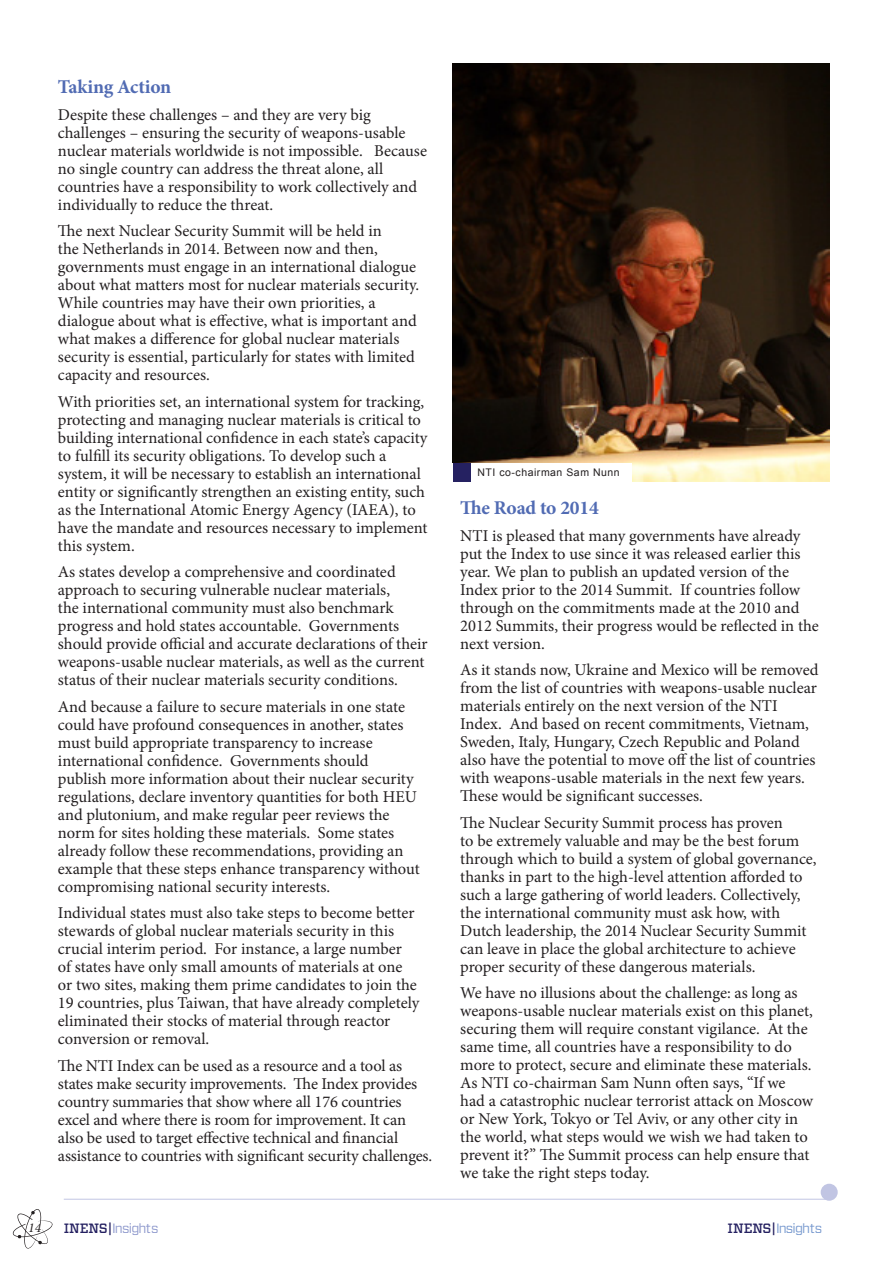
<style>
.page{position:relative;width:893px;height:1263px;background:#fff}
.page>*{position:absolute;margin:0;border:0;box-sizing:border-box;transform-origin:0 0}
.Body_Copy_Main{font:700 19.5px "Minion Pro";letter-spacing:-.01em;color:#516bb3}
.Body_Copy_Main-2{font:16.5px/18px "Minion Pro";color:#231f20}
.Body_Copy_Last{font:16.5px/18px "Minion Pro";letter-spacing:-.01em;color:#231f20}
.t1{font:13.5px "Vitesse Sans";letter-spacing:-.06em;color:#8d98cc}
.Title_Page_Title{font:13.5px "Vitesse Sans";letter-spacing:-.06em;color:#7698ce}
.t2{font:italic 13.5px "Minion Pro";color:#231f20}
.Caption_Copy{font:10.5px "Arial";letter-spacing:.05em;color:#231f20}
.s1{font-family:"Vitesse";font-weight:500;color:#252161}
</style>
<div class="page">
<svg style="left:13px;top:1209px;width:40px;height:40px"></svg>
<hr style="left:64px;top:1199px;width:765px;height:1px;background:#c1c5e3">
<img style="left:453px;top:64px;width:376px;height:417px">
<div style="left:452px;top:463px;width:179px;height:18px;background:#fff"></div>
<div style="left:453px;top:463px;width:18px;height:18px;background:#252161"></div>
<div style="left:821px;top:1184px;width:17px;height:17px;background:#c1c5e3;border-radius:50%"></div>
<p class="Body_Copy_Main" style="left:58px;top:73px;width:115px">Taking Action</p>
<p class="Body_Copy_Main-2" style="left:58px;top:105px;width:371px">Despite these challenges – and they are very big challenges – ensuring the security of weapons-usable nuclear materials worldwide is not impossible. Because no single country can address the threat alone, all countries have a responsibility to work collectively and individually to reduce the threat.</p>
<p class="Body_Copy_Main-2" style="left:58px;top:222px;width:363px">The next Nuclear Security Summit will be held in<br>the Netherlands in 2014. Between now and then, governments must engage in an international dialogue about what matters most for nuclear materials security.<br>While countries may have their own priorities, a dialogue about what is effective, what is important and what makes a difference for global nuclear materials security is essential, particularly for states with limited capacity and resources.</p>
<p class="Body_Copy_Main-2" style="left:58px;top:392px;width:371px">With priorities set, an international system for tracking, protecting and managing nuclear materials is critical to building international confidence in each state’s capacity to fulfill its security obligations. To develop such a system, it will be necessary to establish an international entity or significantly strengthen an existing entity, such as the International Atomic Energy Agency (IAEA), to have the mandate and resources necessary to implement this system.</p>
<p class="Body_Copy_Main-2" style="left:58px;top:563px;width:371px">As states develop a comprehensive and coordinated approach to securing vulnerable nuclear materials,<br>the international community must also benchmark progress and hold states accountable. Governments should provide official and accurate declarations of their weapons-usable nuclear materials, as well as the current status of their nuclear materials security conditions.</p>
<p class="Body_Copy_Main-2" style="left:58px;top:697px;width:363px">And because a failure to secure materials in one state could have profound consequences in another, states must build appropriate transparency to increase international confidence. Governments should publish more information about their nuclear security regulations, declare inventory quantities for both HEU and plutonium, and make regular peer reviews the norm for sites holding these materials. Some states already follow these recommendations, providing an example that these steps enhance transparency without compromising national security interests.</p>
<p class="Body_Copy_Main-2" style="left:58px;top:904px;width:363px">Individual states must also take steps to become better stewards of global nuclear materials security in this crucial interim period. For instance, a large number<br>of states have only small amounts of materials at one or two sites, making them prime candidates to join the 19 countries, plus Taiwan, that have already completely eliminated their stocks of material through reactor conversion or removal.</p>
<p class="Body_Copy_Last" style="left:58px;top:1056px;width:376px">The NTI Index can be used as a resource and a tool as states make security improvements. The Index provides country summaries that show where all 176 countries excel and where there is room for improvement. It can also be used to target effective technical and financial assistance to countries with significant security challenges.</p>
<p class="t2" style="left:28px;top:1218px;width:14px">14</p>
<p class="t1" style="left:64px;top:1219px;width:96px"><span class="s1">INENS|</span>Insights</p>
<p class="Caption_Copy" style="left:477px;top:466px;width:144px">NTI co-chairman Sam Nunn</p>
<p class="Body_Copy_Main" style="left:460px;top:494px;width:140px">The Road to 2014</p>
<p class="Body_Copy_Main-2" style="left:460px;top:526px;width:360px">NTI is pleased that many governments have already put the Index to use since it was released earlier this year. We plan to publish an updated version of the Index prior to the 2014 Summit. If countries follow through on the commitments made at the 2010 and 2012 Summits, their progress would be reflected in the next version.</p>
<p class="Body_Copy_Main-2" style="left:460px;top:661px;width:360px">As it stands now, Ukraine and Mexico will be removed from the list of countries with weapons-usable nuclear materials entirely on the next version of the NTI Index. And based on recent commitments, Vietnam, Sweden, Italy, Hungary, Czech Republic and Poland also have the potential to move off the list of countries with weapons-usable materials in the next few years.<br>These would be significant successes.</p>
<p class="Body_Copy_Main-2" style="left:460px;top:813px;width:358px">The Nuclear Security Summit process has proven<br>to be extremely valuable and may be the best forum through which to build a system of global governance, thanks in part to the high-level attention afforded to such a large gathering of world leaders. Collectively, the international community must ask how, with Dutch leadership, the 2014 Nuclear Security Summit can leave in place the global architecture to achieve proper security of these dangerous materials.</p>
<p class="Body_Copy_Main-2" style="left:460px;top:984px;width:354px">We have no illusions about the challenge: as long as weapons-usable nuclear materials exist on this planet, securing them will require constant vigilance. At the same time, all countries have a responsibility to do more to protect, secure and eliminate these materials.<br>As NTI co-chairman Sam Nunn often says, “If we had a catastrophic nuclear terrorist attack on Moscow or New York, Tokyo or Tel Aviv, or any other city in the world, what steps would we wish we had taken to prevent it?” The Summit process can help ensure that we take the right steps today.</p>
<p class="Title_Page_Title" style="left:728px;top:1219px;width:96px"><span class="s1">INENS|</span>Insights</p>
</div>
